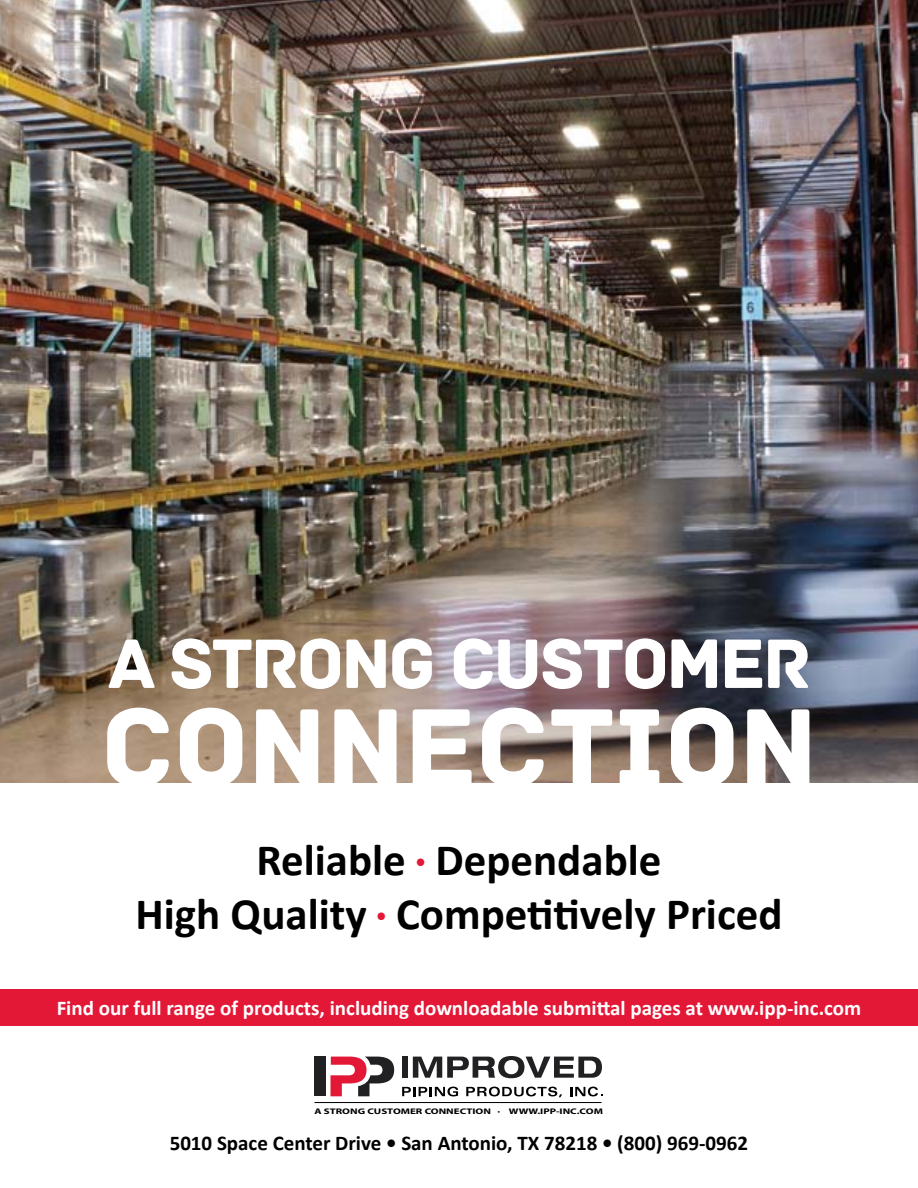
<style>
.page{position:relative;width:918px;height:1188px;background:#fff}
.page>*{position:absolute;margin:0;border:0;box-sizing:border-box;transform-origin:0 0}
.t1{font:116.55px "Archive";letter-spacing:-.01em;color:#fff}
.t2{font:73.5px "Archive";letter-spacing:-.04em;color:#fff}
.t3{font:700 45px/54px "Calibri";color:#000;text-align:center}
.t4{font:700 21px "Calibri";color:#fff}
.t5{font:700 21px "Calibri";color:#000}
.t6{font:700 8.1px "Myriad Pro";color:#000;scale:1.35 1}
.s1{font-size:21px;color:#e31837}
</style>
<div class="page">
<img style="left:0;top:0;width:918px;height:783px">
<div style="left:314px;top:1057px;width:12px;height:39px;background:#212022"></div>
<svg style="left:331px;top:1057px;width:63px;height:39px"></svg>
<div style="left:402px;top:1057px;width:6px;height:21px;background:#212022"></div>
<svg style="left:413px;top:1056px;width:189px;height:22px"></svg>
<svg style="left:402px;top:1087px;width:56px;height:9px"></svg>
<svg style="left:466px;top:1087px;width:96px;height:10px"></svg>
<svg style="left:570px;top:1087px;width:32px;height:9px"></svg>
<hr style="left:314px;top:1102px;width:288px;height:1px;background:#000">
<div style="left:0;top:989px;width:918px;height:36px;background:#e31837"></div>
<h2 class="t2" style="left:107px;top:620px;width:706px">A STRONG CUSTOMER</h2>
<h1 class="t1" style="left:101px;top:679px;width:718px">CONNECTION</h1>
<h3 class="t3" style="left:135px;top:834px;width:649px">Reliable <span class="s1">•</span> Dependable<br>High Quality <span class="s1">•</span> Competitively Priced</h3>
<p class="t4" style="left:57px;top:995px;width:806px">Find our full range of products, including downloadable submittal pages at www.ipp-inc.com</p>
<p class="t6" style="left:314px;top:1106px;width:215px">A STRONG CUSTOMER CONNECTION · WWW.IPP-INC.COM</p>
<p class="t5" style="left:170px;top:1130px;width:580px">5010 Space Center Drive • San Antonio, TX 78218 • (800) 969-0962</p>
</div>
